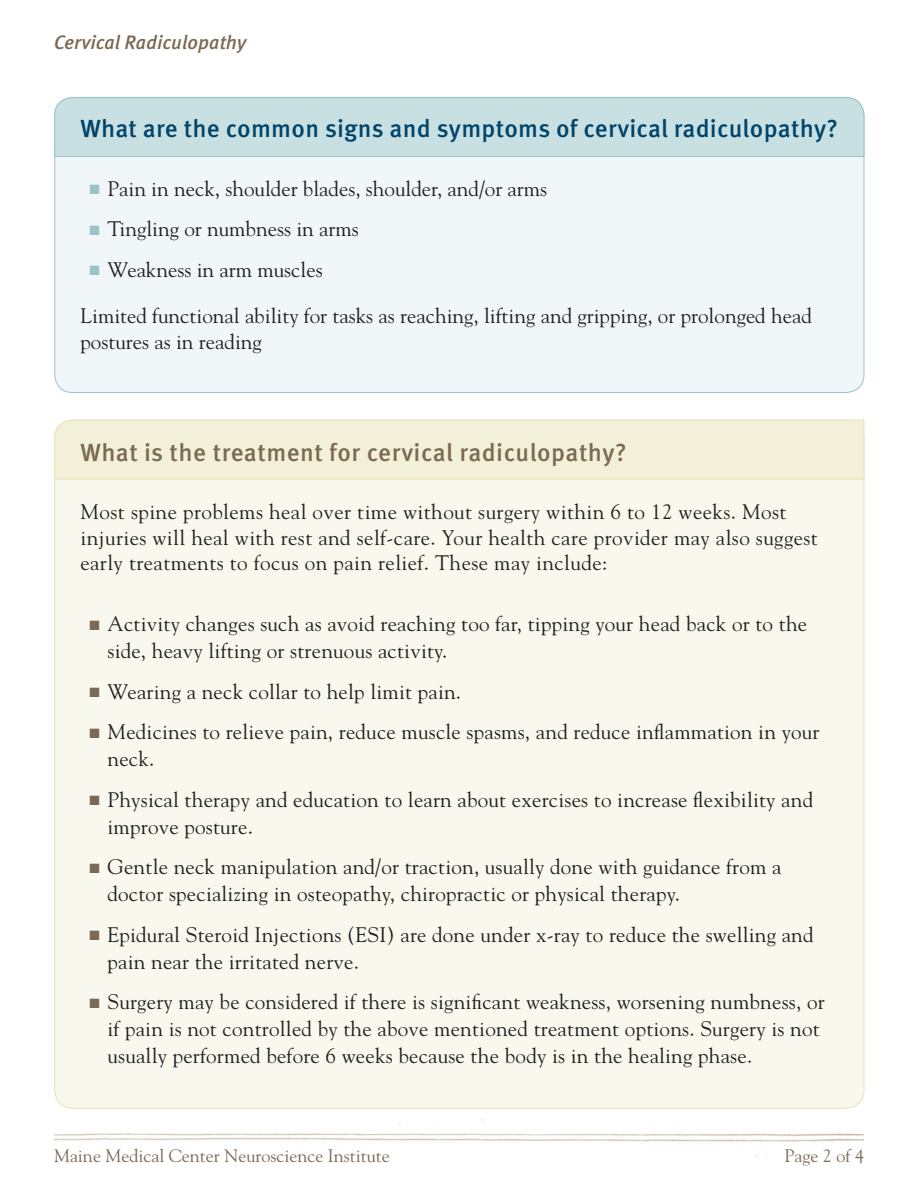
<style>
.page{position:relative;width:918px;height:1188px;background:#fff}
.page>*{position:absolute;margin:0;border:0;box-sizing:border-box;transform-origin:0 0}
.t1{font:500 24.75px "Meta OT";letter-spacing:.01em;color:#00446a}
.t2{font:500 24.75px "Meta OT";letter-spacing:.02em;color:#7c6954}
.t3{font:21px/27px "Goudy Std";letter-spacing:.01em;color:#231f20}
.t4{font:italic 500 19.5px "Meta OT";color:#7c6954}
.t5{font:18px "Goudy Std";color:#7c6954}
.s1{color:#9bc4ca}
.s2{color:#7c6954}
</style>
<div class="page">
<img style="left:54px;top:1119px;width:810px;height:38px">
<div style="left:55px;top:420px;width:809px;height:688px;background:#f9f8ef;border-radius:18px"></div>
<div style="left:54px;top:419px;width:811px;height:61px;background:#f2f0d8"></div>
<div style="left:55px;top:98px;width:809px;height:294px;background:#f1f7f8;border-radius:18px"></div>
<div style="left:54px;top:97px;width:811px;height:60px;background:#c9e0e3"></div>
<p class="t4" style="left:54px;top:30px;width:194px">Cervical Radiculopathy</p>
<p class="t1" style="left:80px;top:114px;width:759px">What are the common signs and symptoms of cervical radiculopathy?</p>
<p class="t3" style="left:90px;top:175px;width:459px"><span class="s1">■</span> Pain in neck, shoulder blades, shoulder, and/or arms</p>
<p class="t3" style="left:90px;top:215px;width:271px"><span class="s1">■</span> Tingling or numbness in arms</p>
<p class="t3" style="left:90px;top:256px;width:235px"><span class="s1">■</span> Weakness in arm muscles</p>
<p class="t3" style="left:80px;top:303px;width:733px;line-height:25.2px">Limited functional ability for tasks as reaching, lifting and gripping, or prolonged head postures as in reading</p>
<p class="t2" style="left:80px;top:437px;width:548px">What is the treatment for cervical radiculopathy?</p>
<p class="t3" style="left:80px;top:499px;width:739px;line-height:25.2px">Most spine problems heal over time without surgery within 6 to 12 weeks. Most injuries will heal with rest and self-care. Your health care provider may also suggest early treatments to focus on pain relief. These may include:</p>
<p class="t3" style="left:107px;top:610px;width:701px;text-indent:-18px"><span class="s2">■</span> Activity changes such as avoid reaching too far, tipping your head back or to the side, heavy lifting or strenuous activity.</p>
<p class="t3" style="left:90px;top:678px;width:373px"><span class="s2">■</span> Wearing a neck collar to help limit pain.</p>
<p class="t3" style="left:107px;top:718px;width:714px;text-indent:-18px"><span class="s2">■</span> Medicines to relieve pain, reduce muscle spasms, and reduce inflammation in your neck.</p>
<p class="t3" style="left:107px;top:786px;width:707px;text-indent:-18px"><span class="s2">■</span> Physical therapy and education to learn about exercises to increase flexibility and improve posture.</p>
<p class="t3" style="left:107px;top:853px;width:676px;text-indent:-18px"><span class="s2">■</span> Gentle neck manipulation and/or traction, usually done with guidance from a doctor specializing in osteopathy, chiropractic or physical therapy.</p>
<p class="t3" style="left:107px;top:921px;width:708px;text-indent:-18px"><span class="s2">■</span> Epidural Steroid Injections (ESI) are done under x-ray to reduce the swelling and pain near the irritated nerve.</p>
<p class="t3" style="left:107px;top:988px;width:719px;text-indent:-18px"><span class="s2">■</span> Surgery may be considered if there is significant weakness, worsening numbness, or if pain is not controlled by the above mentioned treatment options. Surgery is not usually performed before 6 weeks because the body is in the healing phase.</p>
<p class="t5" style="left:54px;top:1145px;width:337px">Maine Medical Center Neuroscience Institute</p>
<p class="t5" style="left:785px;top:1145px;width:81px">Page 2 of 4</p>
</div>
